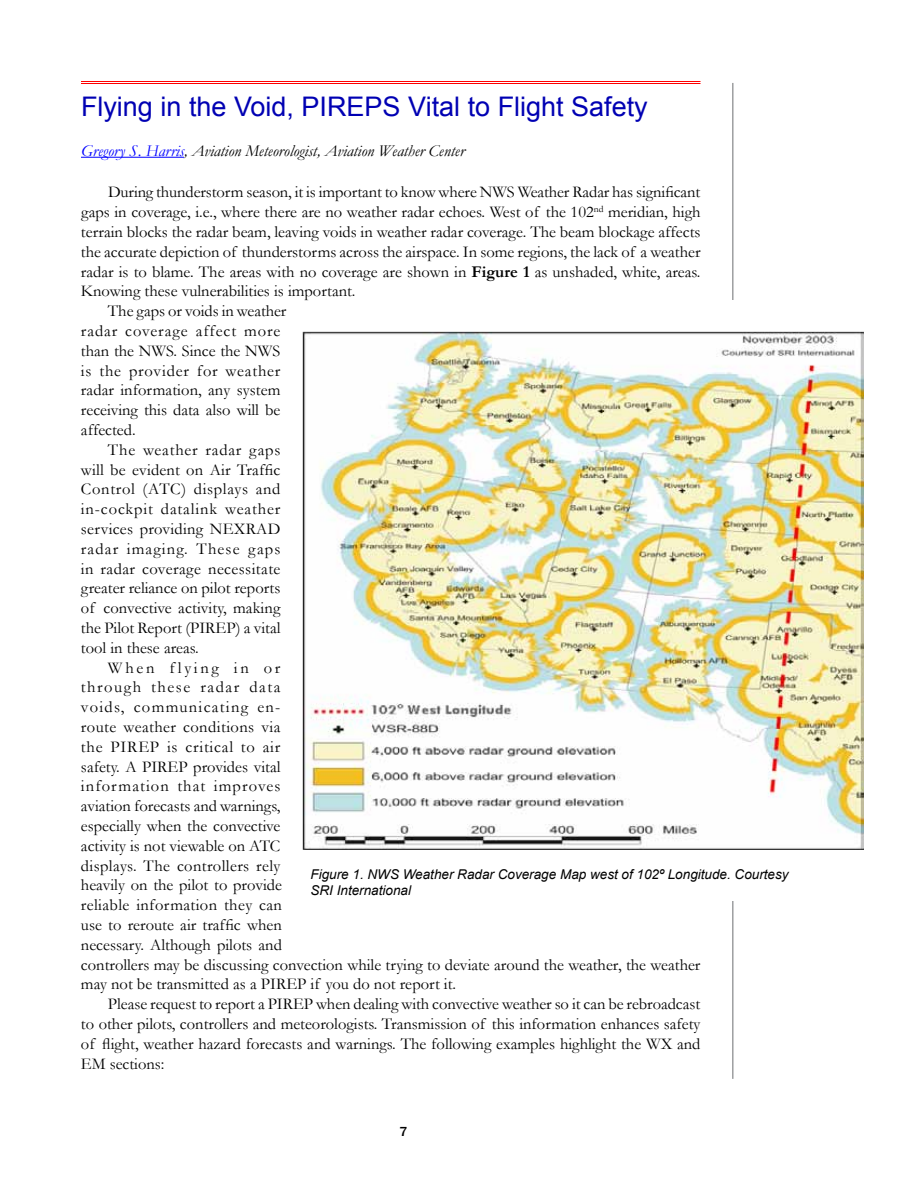
<style>
.page{position:relative;width:918px;height:1188px;background:#fff}
.page>*{position:absolute;margin:0;border:0;box-sizing:border-box;transform-origin:0 0}
.t1{font:27px "Arial";color:#0000b3}
.t2{font:16.5px "Garamond";color:#000}
.t3{font:16.5px "Garamond";letter-spacing:.025em;color:#000}
.t4{font:16.5px "Garamond";letter-spacing:.05em;color:#000}
.t5{font:italic 16.5px "Garamond";color:#000}
.t6{font:16.5px "Garamond";letter-spacing:.055em;color:#000}
.t7{font:16.5px "Garamond";letter-spacing:.04em;color:#000}
.t8{font:16.5px "Garamond";letter-spacing:.065em;color:#000}
.t9{font:16.5px "Garamond";letter-spacing:.07em;color:#000}
.t10{font:16.5px "Garamond";letter-spacing:.08em;color:#000}
.t11{font:16.5px "Garamond";letter-spacing:.09em;color:#000}
.t12{font:16.5px "Garamond";letter-spacing:.165em;color:#000}
.t13{font:italic 13.5px/16.2px "Arial";color:#000}
.t14{font:500 13.5px "Franklin Gothic";color:#000}
.s1{color:#00f}
.s2{font-weight:700}
</style>
<div class="page">
<hr style="left:733px;top:83px;width:1px;height:996px;background:#6d6e71">
<div style="left:719px;top:300px;width:48px;height:601px;background:#fff"></div>
<hr style="left:81px;top:81px;width:619px;height:1px;background:#f00">
<hr style="left:81px;top:83px;width:619px;height:1px;background:#f00">
<hr style="left:81px;top:157px;width:103px;height:1px;background:#00f">
<img style="left:302px;top:332px;width:562px;height:518px">
<h1 class="t1" style="left:81px;top:89px;width:568px">Flying in the Void, PIREPS Vital to Flight Safety</h1>
<p class="t5" style="left:81px;top:140px;width:385px"><span class="s1">Gregory S. Harris</span>, Aviation Meteorologist, Aviation Weather Center</p>
<p class="t2" style="left:108px;top:181px;width:594px">During thunderstorm season, it is important to know where NWS Weather Radar has significant</p>
<p class="t2" style="left:81px;top:201px;width:621px">gaps in coverage, i.e., where there are no weather radar echoes. West of the 102<sup>nd</sup> meridian, high</p>
<p class="t2" style="left:81px;top:221px;width:621px">terrain blocks the radar beam, leaving voids in weather radar coverage. The beam blockage affects</p>
<p class="t2" style="left:81px;top:241px;width:621px">the accurate depiction of thunderstorms across the airspace. In some regions, the lack of a weather</p>
<p class="t2" style="left:81px;top:260px;width:621px">radar is to blame. The areas with no coverage are shown in <span class="s2">Figure 1</span> as unshaded, white, areas.</p>
<p class="t2" style="left:81px;top:280px;width:276px">Knowing these vulnerabilities is important.</p>
<p class="t2" style="left:108px;top:300px;width:180px">The gaps or voids in weather</p>
<p class="t6" style="left:81px;top:320px;width:201px">radar coverage affect more</p>
<p class="t2" style="left:81px;top:340px;width:201px">than the NWS. Since the NWS</p>
<p class="t4" style="left:81px;top:359px;width:201px">is the provider for weather</p>
<p class="t2" style="left:81px;top:379px;width:201px">radar information, any system</p>
<p class="t2" style="left:81px;top:399px;width:201px">receiving this data also will be</p>
<p class="t2" style="left:81px;top:419px;width:56px">affected.</p>
<p class="t4" style="left:108px;top:439px;width:174px">The weather radar gaps</p>
<p class="t2" style="left:81px;top:458px;width:201px">will be evident on Air Traffic</p>
<p class="t7" style="left:81px;top:478px;width:201px">Control (ATC) displays and</p>
<p class="t6" style="left:81px;top:498px;width:201px">in-cockpit datalink weather</p>
<p class="t2" style="left:81px;top:518px;width:201px">services providing NEXRAD</p>
<p class="t9" style="left:81px;top:538px;width:201px">radar imaging. These gaps</p>
<p class="t3" style="left:81px;top:557px;width:201px">in radar coverage necessitate</p>
<p class="t2" style="left:81px;top:577px;width:201px">greater reliance on pilot reports</p>
<p class="t2" style="left:81px;top:597px;width:201px">of convective activity, making</p>
<p class="t2" style="left:81px;top:617px;width:201px">the Pilot Report (PIREP) a vital</p>
<p class="t2" style="left:81px;top:637px;width:119px">tool in these areas.</p>
<p class="t12" style="left:108px;top:656px;width:174px">When flying in or</p>
<p class="t11" style="left:81px;top:676px;width:201px">through these radar data</p>
<p class="t10" style="left:81px;top:696px;width:201px">voids, communicating en-</p>
<p class="t3" style="left:81px;top:716px;width:201px">route weather conditions via</p>
<p class="t4" style="left:81px;top:736px;width:201px">the PIREP is critical to air</p>
<p class="t2" style="left:81px;top:755px;width:201px">safety. A PIREP provides vital</p>
<p class="t8" style="left:81px;top:775px;width:201px">information that improves</p>
<p class="t2" style="left:81px;top:795px;width:201px">aviation forecasts and warnings,</p>
<p class="t2" style="left:81px;top:815px;width:201px">especially when the convective</p>
<p class="t2" style="left:81px;top:835px;width:201px">activity is not viewable on ATC</p>
<p class="t3" style="left:81px;top:854px;width:201px">displays. The controllers rely</p>
<p class="t2" style="left:81px;top:874px;width:203px">heavily on the pilot to provide</p>
<p class="t3" style="left:81px;top:894px;width:202px">reliable information they can</p>
<p class="t2" style="left:81px;top:914px;width:202px">use to reroute air traffic when</p>
<p class="t2" style="left:81px;top:934px;width:202px">necessary. Although pilots and</p>
<p class="t2" style="left:81px;top:953px;width:621px">controllers may be discussing convection while trying to deviate around the weather, the weather</p>
<p class="t2" style="left:81px;top:973px;width:377px">may not be transmitted as a PIREP if you do not report it.</p>
<p class="t2" style="left:108px;top:993px;width:594px">Please request to report a PIREP when dealing with convective weather so it can be rebroadcast</p>
<p class="t2" style="left:81px;top:1013px;width:621px">to other pilots, controllers and meteorologists. Transmission of this information enhances safety</p>
<p class="t2" style="left:81px;top:1033px;width:621px">of flight, weather hazard forecasts and warnings. The following examples highlight the WX and</p>
<p class="t2" style="left:81px;top:1052px;width:85px">EM sections:</p>
<p class="t13" style="left:310px;top:867px;width:480px">Figure 1. NWS Weather Radar Coverage Map west of 102º Longitude. Courtesy<br>SRI International</p>
<p class="t14" style="left:400px;top:1123px;width:9px">7</p>
</div>
